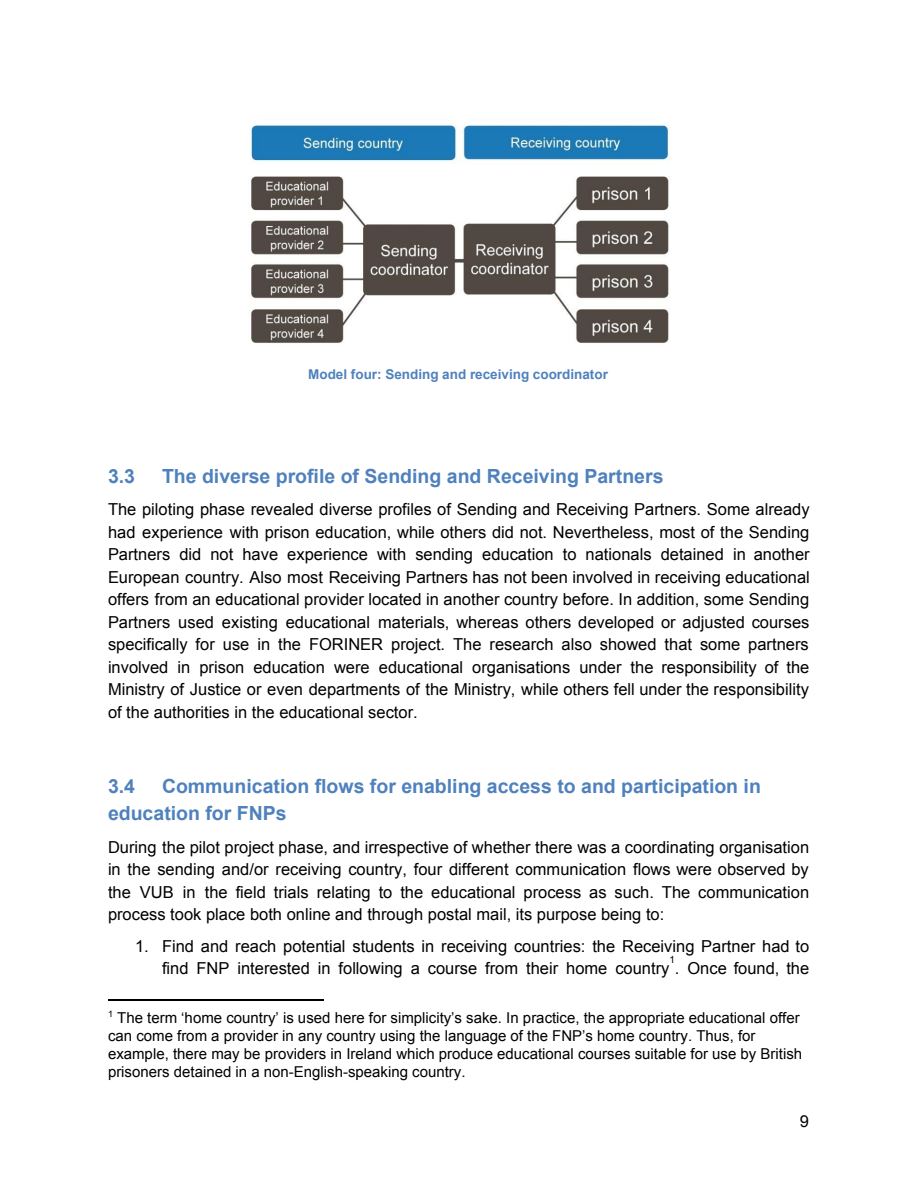
<style>
.page{position:relative;width:918px;height:1188px;background:#fff}
.page>*{position:absolute;margin:0;border:0;box-sizing:border-box;transform-origin:0 0}
.t1{font:700 19.5px/27px "Arial";color:#4f81bd}
.t2{font:16.5px/22.5px "Arial";color:#000;text-align:justify}
.t3{font:15px/18px "Arial";color:#000}
.t4{font:700 13.5px "Arial";color:#4f81bd}
.t5{font:9.9px "Arial";color:#000}
</style>
<div class="page">
<hr style="left:108px;top:999px;width:216px;height:1px;background:#000">
<img style="left:251px;top:125px;width:419px;height:218px">
<p class="t4" style="left:308px;top:367px;width:301px">Model four: Sending and receiving coordinator</p>
<p class="t1" style="left:108px;top:462px;width:29px">3.3</p>
<p class="t1" style="left:162px;top:462px;width:503px">The diverse profile of Sending and Receiving Partners</p>
<p class="t2" style="left:108px;top:498px;width:703px">The piloting phase revealed diverse profiles of Sending and Receiving Partners. Some already had experience with prison education, while others did not. Nevertheless, most of the Sending Partners did not have experience with sending education to nationals detained in another European country. Also most Receiving Partners has not been involved in receiving educational offers from an educational provider located in another country before. In addition, some Sending Partners used existing educational materials, whereas others developed or adjusted courses specifically for use in the FORINER project. The research also showed that some partners involved in prison education were educational organisations under the responsibility of the Ministry of Justice or even departments of the Ministry, while others fell under the responsibility of the authorities in the educational sector.</p>
<p class="t1" style="left:108px;top:773px;width:654px;text-indent:54px">Communication flows for enabling access to and participation in education for FNPs</p>
<p class="t2" style="left:108px;top:836px;width:703px">During the pilot project phase, and irrespective of whether there was a coordinating organisation in the sending and/or receiving country, four different communication flows were observed by the VUB in the field trials relating to the educational process as such. The communication process took place both online and through postal mail, its purpose being to:</p>
<p class="t2" style="left:135px;top:935px;width:676px;text-align:right">1. Find and reach potential students in receiving countries: the Receiving Partner had to find FNP interested in following a course from their home country . Once found, the</p>
<p class="t1" style="left:108px;top:773px;width:29px">3.4</p>
<p class="t5" style="left:669px;top:954px;width:7px">1</p>
<p class="t3" style="left:108px;top:1008px;width:696px"><sup>1</sup> The term ‘home country’ is used here for simplicity’s sake. In practice, the appropriate educational offer can come from a provider in any country using the language of the FNP’s home country. Thus, for example, there may be providers in Ireland which produce educational courses suitable for use by British prisoners detained in a non-English-speaking country.</p>
<p class="t2" style="left:800px;top:1110px;width:11px">9</p>
</div>
